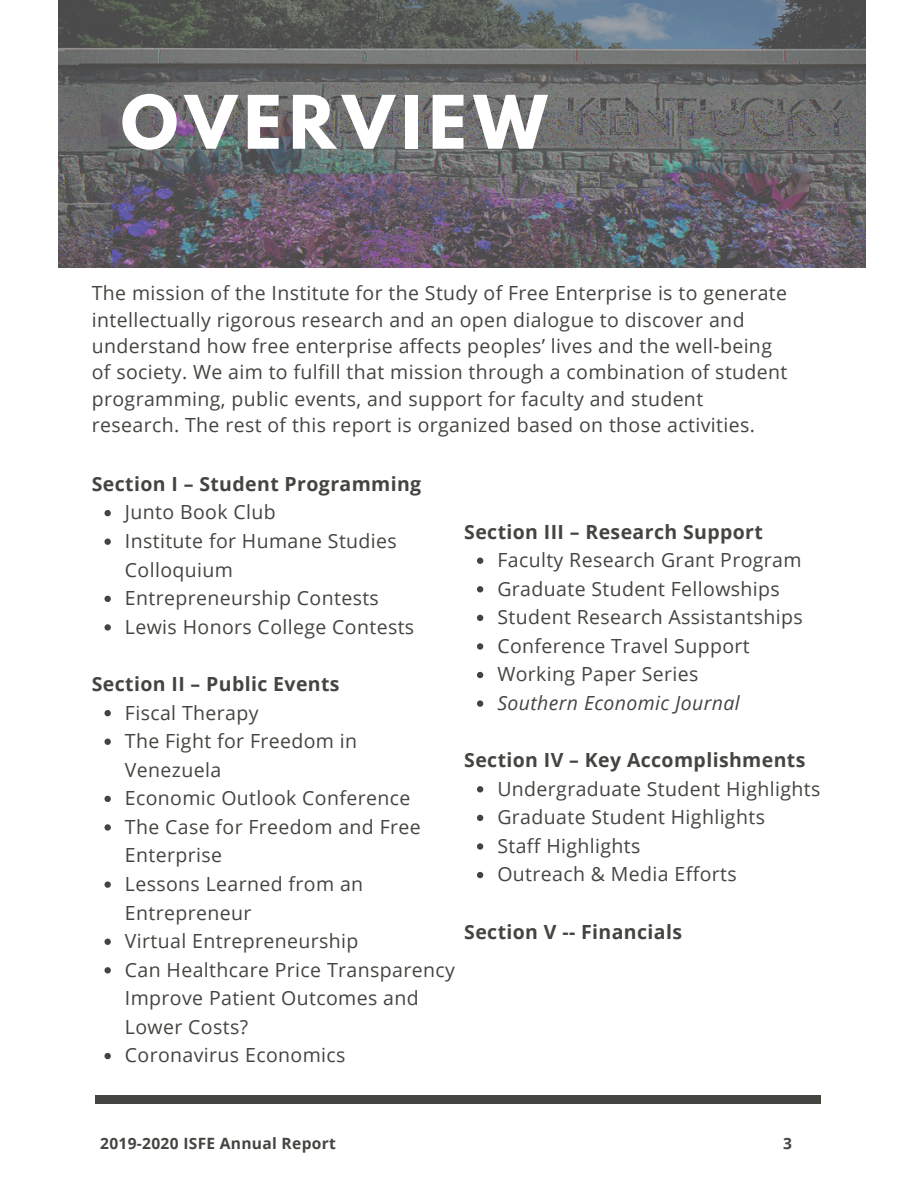
<style>
.page{position:relative;width:918px;height:1188px;background:#fff}
.page>*{position:absolute;margin:0;border:0;box-sizing:border-box;transform-origin:0 0}
.t1{font:700 65.4px "League Spartan";letter-spacing:.11em;color:#fff}
.t2{font:19.5px/26.4px "Open Sans";letter-spacing:.02em;color:#444440}
.t3{font:700 19.5px "Open Sans";letter-spacing:.02em;color:#444440}
.t4{font:italic 19.5px "Open Sans";letter-spacing:.02em;color:#444440}
.t5{font:700 15.6px "Open Sans";letter-spacing:.02em;color:#444440}
</style>
<div class="page">
<img style="left:59px;top:0;width:806px;height:268px">
<div style="left:96px;top:1095px;width:725px;height:8px;background:#444440"></div>
<svg style="left:104px;top:510px;width:7px;height:6px"></svg>
<svg style="left:104px;top:539px;width:7px;height:6px"></svg>
<svg style="left:104px;top:596px;width:7px;height:6px"></svg>
<svg style="left:104px;top:624px;width:7px;height:7px"></svg>
<svg style="left:104px;top:710px;width:7px;height:6px"></svg>
<svg style="left:104px;top:739px;width:7px;height:6px"></svg>
<svg style="left:104px;top:796px;width:7px;height:6px"></svg>
<svg style="left:104px;top:824px;width:7px;height:7px"></svg>
<svg style="left:104px;top:881px;width:7px;height:7px"></svg>
<svg style="left:104px;top:939px;width:7px;height:6px"></svg>
<svg style="left:104px;top:967px;width:7px;height:7px"></svg>
<svg style="left:104px;top:1053px;width:7px;height:6px"></svg>
<svg style="left:477px;top:558px;width:6px;height:6px"></svg>
<svg style="left:477px;top:586px;width:6px;height:6px"></svg>
<svg style="left:477px;top:615px;width:6px;height:6px"></svg>
<svg style="left:477px;top:643px;width:6px;height:7px"></svg>
<svg style="left:477px;top:672px;width:6px;height:6px"></svg>
<svg style="left:477px;top:700px;width:6px;height:7px"></svg>
<svg style="left:477px;top:786px;width:6px;height:7px"></svg>
<svg style="left:477px;top:815px;width:6px;height:6px"></svg>
<svg style="left:477px;top:843px;width:6px;height:7px"></svg>
<svg style="left:477px;top:872px;width:6px;height:6px"></svg>
<h3 class="t1" style="left:121px;top:90px;width:428px">OVERVIEW</h3>
<h1 class="t2" style="left:92px;top:279px;width:697px">The mission of the Institute for the Study of Free Enterprise is to generate intellectually rigorous research and an open dialogue to discover and understand how free enterprise affects peoples’ lives and the well-being of society. We aim to fulfill that mission through a combination of student programming, public events, and support for faculty and student research. The rest of this report is organized based on those activities.</h1>
<p class="t3" style="left:92px;top:470px;width:331px">Section I – Student Programming</p>
<p class="t2" style="left:125px;top:499px;width:152px">Junto Book Club</p>
<p class="t2" style="left:125px;top:526px;width:273px;line-height:28.5px">Institute for Humane Studies<br>Colloquium</p>
<h2 class="t2" style="left:125px;top:584px;width:255px">Entrepreneurship Contests</h2>
<p class="t2" style="left:125px;top:613px;width:291px">Lewis Honors College Contests</p>
<p class="t3" style="left:92px;top:670px;width:249px">Section II – Public Events</p>
<p class="t2" style="left:125px;top:699px;width:135px">Fiscal Therapy</p>
<p class="t2" style="left:125px;top:726px;width:234px;line-height:28.5px">The Fight for Freedom in<br>Venezuela</p>
<p class="t2" style="left:125px;top:784px;width:287px">Economic Outlook Conference</p>
<p class="t2" style="left:125px;top:812px;width:297px;line-height:28.7px">The Case for Freedom and Free<br>Enterprise</p>
<p class="t2" style="left:125px;top:869px;width:240px;line-height:28.5px">Lessons Learned from an<br>Entrepreneur</p>
<p class="t2" style="left:125px;top:927px;width:235px">Virtual Entrepreneurship</p>
<h2 class="t2" style="left:125px;top:955px;width:331px;line-height:28.7px">Can Healthcare Price Transparency<br>Improve Patient Outcomes and<br>Lower Costs?</h2>
<p class="t2" style="left:125px;top:1042px;width:222px">Coronavirus Economics</p>
<p class="t3" style="left:464px;top:518px;width:300px">Section III – Research Support</p>
<p class="t2" style="left:497px;top:546px;width:306px">Faculty Research Grant Program</p>
<p class="t2" style="left:497px;top:575px;width:284px">Graduate Student Fellowships</p>
<p class="t2" style="left:497px;top:603px;width:307px">Student Research Assistantships</p>
<p class="t2" style="left:497px;top:632px;width:254px">Conference Travel Support</p>
<h2 class="t2" style="left:497px;top:661px;width:203px">Working Paper Series</h2>
<p class="t4" style="left:497px;top:689px;width:244px">Southern Economic Journal</p>
<p class="t3" style="left:464px;top:746px;width:343px">Section IV – Key Accomplishments</p>
<p class="t2" style="left:497px;top:775px;width:324px">Undergraduate Student Highlights</p>
<p class="t2" style="left:497px;top:803px;width:269px">Graduate Student Highlights</p>
<h2 class="t2" style="left:497px;top:832px;width:145px">Staff Highlights</h2>
<p class="t2" style="left:497px;top:861px;width:241px">Outreach &amp; Media Efforts</p>
<p class="t3" style="left:464px;top:918px;width:219px">Section V -- Financials</p>
<p class="t5" style="left:100px;top:1133px;width:237px">2019-2020 ISFE Annual Report</p>
<h2 class="t5" style="left:783px;top:1133px;width:10px">3</h2>
</div>
